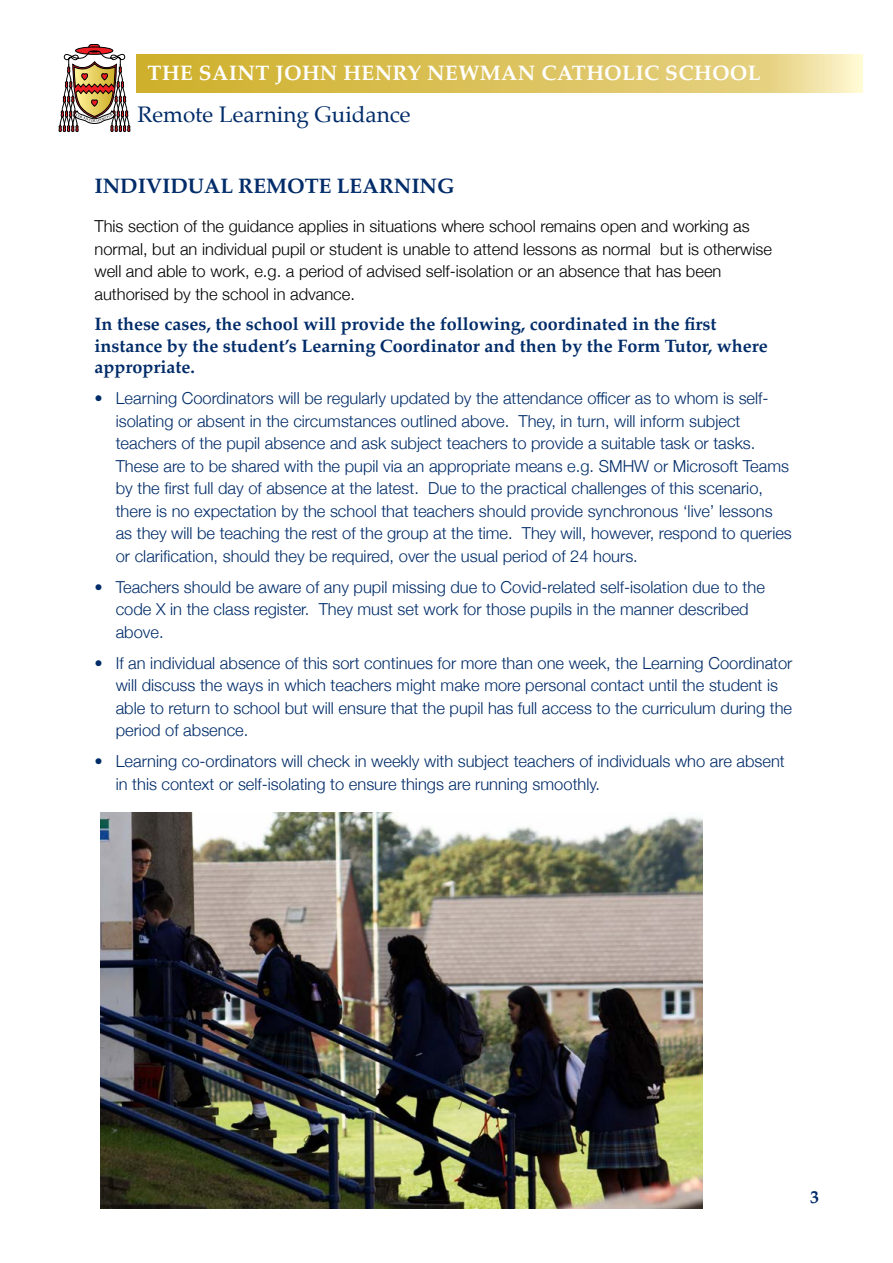
<style>
.page{position:relative;width:893px;height:1263px;background:#fff}
.page>*{position:absolute;margin:0;border:0;box-sizing:border-box;transform-origin:0 0}
.t1{font:22.5px "Palatino";color:#002c69}
.t2{font:700 21px "Palatino";letter-spacing:.02em;color:#fff}
.t3{font:700 21px "Palatino";color:#002c69}
.t4{font:700 18px/21.6px "Palatino";color:#002c69}
.t5{font:300 16.5px/22.5px "Helvetica Neue";color:#002c69}
.t6{font:300 16.5px/22.5px "Helvetica Neue";color:#000}
</style>
<div class="page">
<svg style="left:139px;top:57px;width:721px;height:33px;background:#dcc460"></svg>
<svg style="left:59px;top:44px;width:71px;height:88px"></svg>
<img style="left:100px;top:812px;width:602px;height:397px">
<p class="t2" style="left:148px;top:55px;width:614px">THE SAINT JOHN HENRY NEWMAN CATHOLIC SCHOOL</p>
<h1 class="t1" style="left:137px;top:95px;width:275px">Remote Learning Guidance</h1>
<p class="t3" style="left:94px;top:168px;width:362px">INDIVIDUAL REMOTE LEARNING</p>
<p class="t6" style="left:94px;top:214px;width:679px">This section of the guidance applies in situations where school remains open and working as normal, but an individual pupil or student is unable to attend lessons as normal but is otherwise well and able to work, e.g. a period of advised self-isolation or an absence that has been authorised by the school in advance.</p>
<p class="t4" style="left:94px;top:313px;width:675px">In these cases, the school will provide the following, coordinated in the first instance by the student’s Learning Coordinator and then by the Form Tutor, where appropriate.</p>
<p class="t5" style="left:116px;top:386px;width:678px;text-indent:-21px">• Learning Coordinators will be regularly updated by the attendance officer as to whom is self&shy;isolating or absent in the circumstances outlined above. They, in turn, will inform subject teachers of the pupil absence and ask subject teachers to provide a suitable task or tasks.<br>These are to be shared with the pupil via an appropriate means e.g. SMHW or Microsoft Teams by the first full day of absence at the latest. Due to the practical challenges of this scenario, there is no expectation by the school that teachers should provide synchronous ‘live’ lessons as they will be teaching the rest of the group at the time. They will, however, respond to queries or clarification, should they be required, over the usual period of 24 hours.</p>
<p class="t5" style="left:116px;top:574px;width:651px;text-indent:-21px">• Teachers should be aware of any pupil missing due to Covid-related self-isolation due to the code X in the class register. They must set work for those pupils in the manner described above.</p>
<p class="t5" style="left:116px;top:650px;width:678px;text-indent:-21px">• If an individual absence of this sort continues for more than one week, the Learning Coordinator will discuss the ways in which teachers might make more personal contact until the student is able to return to school but will ensure that the pupil has full access to the curriculum during the period of absence.</p>
<p class="t5" style="left:116px;top:749px;width:671px;text-indent:-21px">• Learning co-ordinators will check in weekly with subject teachers of individuals who are absent in this context or self-isolating to ensure things are running smoothly.</p>
<p class="t4" style="left:810px;top:1185px;width:10px">3</p>
</div>
